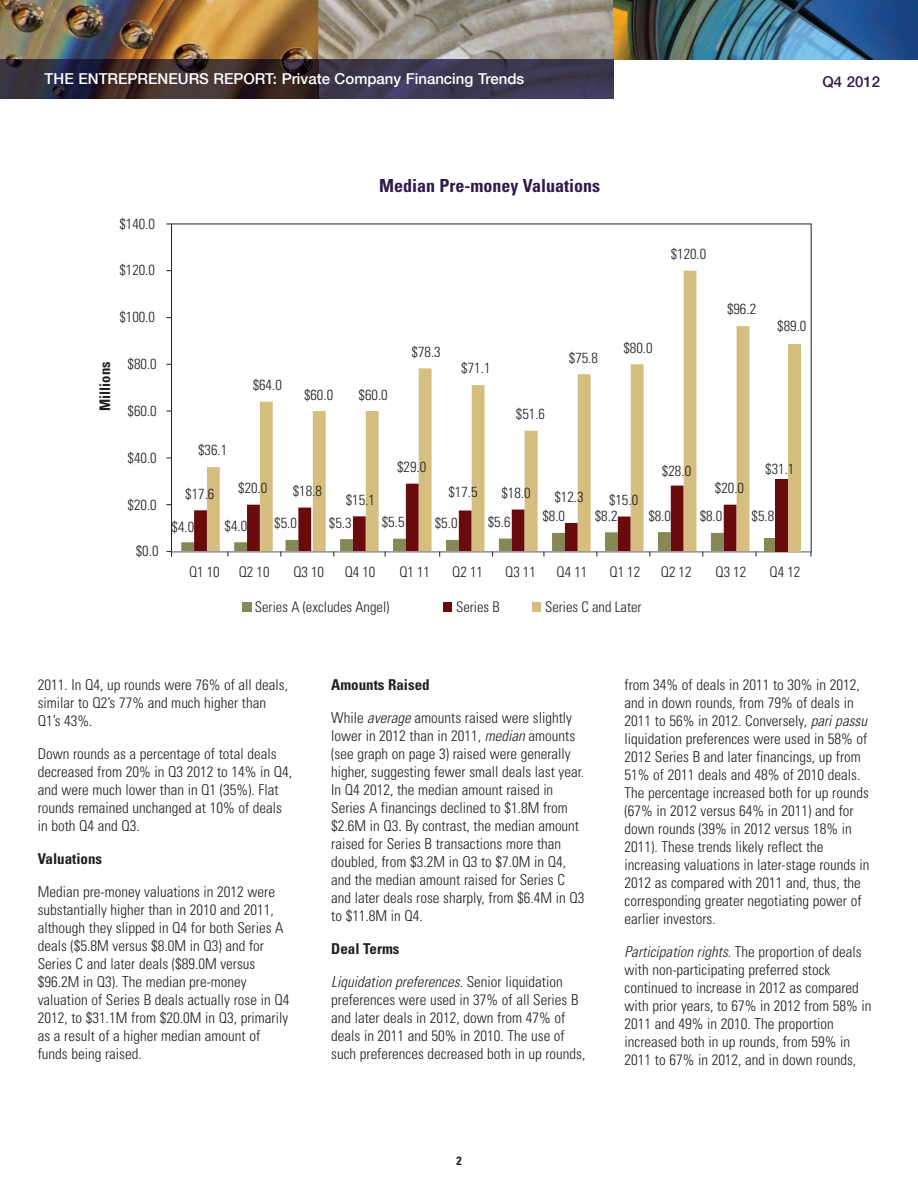
<style>
.page{position:relative;width:918px;height:1188px;background:#fff}
.page>*{position:absolute;margin:0;border:0;box-sizing:border-box;transform-origin:0 0}
.t1{font:700 condensed 18px "Univers";color:#32194b}
.t2{font:300 condensed 15px/18px "Univers";color:#231f20}
.t3{font:500 15px "Helvetica Neue";color:#fff}
.t4{font:700 condensed 15px "Univers";color:#231f20}
.t5{font:500 15px "Helvetica Neue";color:#32194b}
.t6{font:300 condensed 14.55px "Univers";color:#231f20}
.t7{font:700 condensed 14.55px "Univers";color:#231f20}
.t8{font:700 condensed 12px "Univers";color:#231f20}
.s1{font-weight:700}
.s2{font-style:italic}
</style>
<div class="page">
<img style="left:318px;top:0;width:600px;height:59px">
<img style="left:0;top:0;width:318px;height:59px">
<img style="left:0;top:59px;width:614px;height:39px">
<svg style="left:207px;top:271px;width:542px;height:280px"></svg>
<hr style="left:172px;top:551px;width:639px;height:1px;background:#989a9d">
<svg style="left:166px;top:551px;width:6px;height:6px"></svg>
<svg style="left:181px;top:484px;width:556px;height:73px"></svg>
<div style="left:242px;top:602px;width:9px;height:10px;background:#868855"></div>
<div style="left:443px;top:602px;width:9px;height:10px;background:#690a0d"></div>
<div style="left:532px;top:602px;width:9px;height:10px;background:#d5be7f"></div>
<div style="left:764px;top:538px;width:12px;height:14px;background:#868855"></div>
<div style="left:775px;top:479px;width:13px;height:73px;background:#690a0d"></div>
<div style="left:788px;top:344px;width:12px;height:208px;background:#d5be7f"></div>
<p class="t3" style="left:45px;top:69px;width:481px">THE ENTREPRENEURS REPORT: Private Company Financing Trends</p>
<p class="t5" style="left:823px;top:72px;width:59px">Q4 2012</p>
<p class="t6" style="left:119px;top:218px;width:37px">$140.0</p>
<p class="t6" style="left:119px;top:265px;width:37px">$120.0</p>
<p class="t6" style="left:119px;top:312px;width:37px">$100.0</p>
<p class="t7" style="left:100px;top:411px;width:51px;rotate:-90deg">Millions</p>
<p class="t6" style="left:128px;top:359px;width:31px">$80.0</p>
<p class="t6" style="left:128px;top:405px;width:31px">$60.0</p>
<p class="t6" style="left:128px;top:452px;width:31px">$40.0</p>
<p class="t6" style="left:128px;top:499px;width:31px">$20.0</p>
<p class="t6" style="left:136px;top:546px;width:24px">$0.0</p>
<p class="t1" style="left:379px;top:179px;width:222px">Median Pre-money Valuations</p>
<p class="t6" style="left:671px;top:249px;width:37px">$120.0</p>
<p class="t6" style="left:198px;top:445px;width:31px">$36.1</p>
<p class="t6" style="left:253px;top:380px;width:31px">$64.0</p>
<p class="t6" style="left:304px;top:389px;width:31px">$60.0</p>
<p class="t6" style="left:359px;top:389px;width:31px">$60.0</p>
<p class="t6" style="left:185px;top:488px;width:31px">$17.6</p>
<p class="t6" style="left:238px;top:483px;width:31px">$20.0</p>
<p class="t6" style="left:293px;top:485px;width:31px">$18.8</p>
<p class="t6" style="left:346px;top:494px;width:31px">$15.1</p>
<p class="t6" style="left:412px;top:346px;width:31px">$78.3</p>
<p class="t6" style="left:461px;top:363px;width:31px">$71.1</p>
<p class="t6" style="left:516px;top:409px;width:31px">$51.6</p>
<p class="t6" style="left:569px;top:352px;width:31px">$75.8</p>
<p class="t6" style="left:623px;top:342px;width:31px">$80.0</p>
<p class="t6" style="left:397px;top:462px;width:31px">$29.0</p>
<p class="t6" style="left:448px;top:487px;width:31px">$17.5</p>
<p class="t6" style="left:501px;top:487px;width:31px">$18.0</p>
<p class="t6" style="left:554px;top:491px;width:31px">$12.3</p>
<p class="t6" style="left:609px;top:494px;width:31px">$15.0</p>
<p class="t6" style="left:662px;top:465px;width:31px">$28.0</p>
<p class="t6" style="left:727px;top:303px;width:31px">$96.2</p>
<p class="t6" style="left:777px;top:321px;width:31px">$89.0</p>
<p class="t6" style="left:715px;top:483px;width:31px">$20.0</p>
<p class="t6" style="left:765px;top:463px;width:31px">$31.1</p>
<p class="t6" style="left:172px;top:522px;width:24px">$4.0</p>
<p class="t6" style="left:225px;top:520px;width:24px">$4.0</p>
<p class="t6" style="left:274px;top:518px;width:24px">$5.0</p>
<p class="t6" style="left:329px;top:517px;width:24px">$5.3</p>
<p class="t6" style="left:382px;top:517px;width:24px">$5.5</p>
<p class="t6" style="left:435px;top:518px;width:24px">$5.0</p>
<p class="t6" style="left:488px;top:516px;width:24px">$5.6</p>
<p class="t6" style="left:542px;top:511px;width:24px">$8.0</p>
<p class="t6" style="left:595px;top:510px;width:24px">$8.2</p>
<p class="t6" style="left:648px;top:510px;width:24px">$8.0</p>
<p class="t6" style="left:700px;top:511px;width:24px">$8.0</p>
<p class="t6" style="left:752px;top:511px;width:24px">$5.8</p>
<p class="t6" style="left:189px;top:567px;width:32px">Q1 10</p>
<p class="t6" style="left:239px;top:567px;width:32px">Q2 10</p>
<p class="t6" style="left:293px;top:567px;width:32px">Q3 10</p>
<p class="t6" style="left:345px;top:567px;width:32px">Q4 10</p>
<p class="t6" style="left:399px;top:567px;width:32px">Q1 11</p>
<p class="t6" style="left:452px;top:567px;width:32px">Q2 11</p>
<p class="t6" style="left:505px;top:567px;width:32px">Q3 11</p>
<p class="t6" style="left:557px;top:567px;width:32px">Q4 11</p>
<p class="t6" style="left:610px;top:567px;width:32px">Q1 12</p>
<p class="t6" style="left:661px;top:567px;width:32px">Q2 12</p>
<p class="t6" style="left:716px;top:567px;width:32px">Q3 12</p>
<p class="t6" style="left:770px;top:567px;width:32px">Q4 12</p>
<p class="t6" style="left:255px;top:601px;width:136px">Series A (excludes Angel)</p>
<p class="t6" style="left:456px;top:601px;width:45px">Series B</p>
<p class="t6" style="left:545px;top:601px;width:98px">Series C and Later</p>
<p class="t2" style="left:38px;top:677px;width:252px">2011. In Q4, up rounds were 76% of all deals, similar to Q2’s 77% and much higher than<br>Q1’s 43%.</p>
<p class="t2" style="left:38px;top:746px;width:256px">Down rounds as a percentage of total deals decreased from 20% in Q3 2012 to 14% in Q4, and were much lower than in Q1 (35%). Flat rounds remained unchanged at 10% of deals in both Q4 and Q3.</p>
<p class="t4" style="left:38px;top:853px;width:66px">Valuations</p>
<p class="t2" style="left:38px;top:884px;width:253px">Median pre-money valuations in 2012 were substantially higher than in 2010 and 2011, although they slipped in Q4 for both Series A deals ($5.8M versus $8.0M in Q3) and for Series C and later deals ($89.0M versus $96.2M in Q3). The median pre-money valuation of Series B deals actually rose in Q4<br>2012, to $31.1M from $20.0M in Q3, primarily as a result of a higher median amount of funds being raised.</p>
<p class="t2" style="left:331px;top:670px;width:242px;line-height:33px"><span class="s1">Amounts Raised<br></span>While <span class="s2">average</span> amounts raised were slightly</p>
<p class="t2" style="left:331px;top:728px;width:255px">lower in 2012 than in 2011, <span class="s2">median</span> amounts (see graph on page 3) raised were generally higher, suggesting fewer small deals last year.<br>In Q4 2012, the median amount raised in Series A financings declined to $1.8M from $2.6M in Q3. By contrast, the median amount raised for Series B transactions more than doubled, from $3.2M in Q3 to $7.0M in Q4, and the median amount raised for Series C and later deals rose sharply, from $6.4M in Q3 to $11.8M in Q4.</p>
<p class="t4" style="left:331px;top:943px;width:70px">Deal Terms</p>
<p class="t2" style="left:331px;top:974px;width:256px"><span class="s2">Liquidation preferences.</span> Senior liquidation preferences were used in 37% of all Series B and later deals in 2012, down from 47% of deals in 2011 and 50% in 2010. The use of such preferences decreased both in up rounds,</p>
<p class="t8" style="left:456px;top:1156px;width:7px">2</p>
<p class="t2" style="left:625px;top:677px;width:247px">from 34% of deals in 2011 to 30% in 2012, and in down rounds, from 79% of deals in 2011 to 56% in 2012. Conversely, <span class="s2">pari passu </span>liquidation preferences were used in 58% of 2012 Series B and later financings, up from 51% of 2011 deals and 48% of 2010 deals.<br>The percentage increased both for up rounds (67% in 2012 versus 64% in 2011) and for down rounds (39% in 2012 versus 18% in 2011). These trends likely reflect the increasing valuations in later-stage rounds in 2012 as compared with 2011 and, thus, the corresponding greater negotiating power of earlier investors.</p>
<p class="t2" style="left:625px;top:944px;width:248px"><span class="s2">Participation rights.</span> The proportion of deals with non-participating preferred stock continued to increase in 2012 as compared with prior years, to 67% in 2012 from 58% in 2011 and 49% in 2010. The proportion increased both in up rounds, from 59% in 2011 to 67% in 2012, and in down rounds,</p>
</div>
